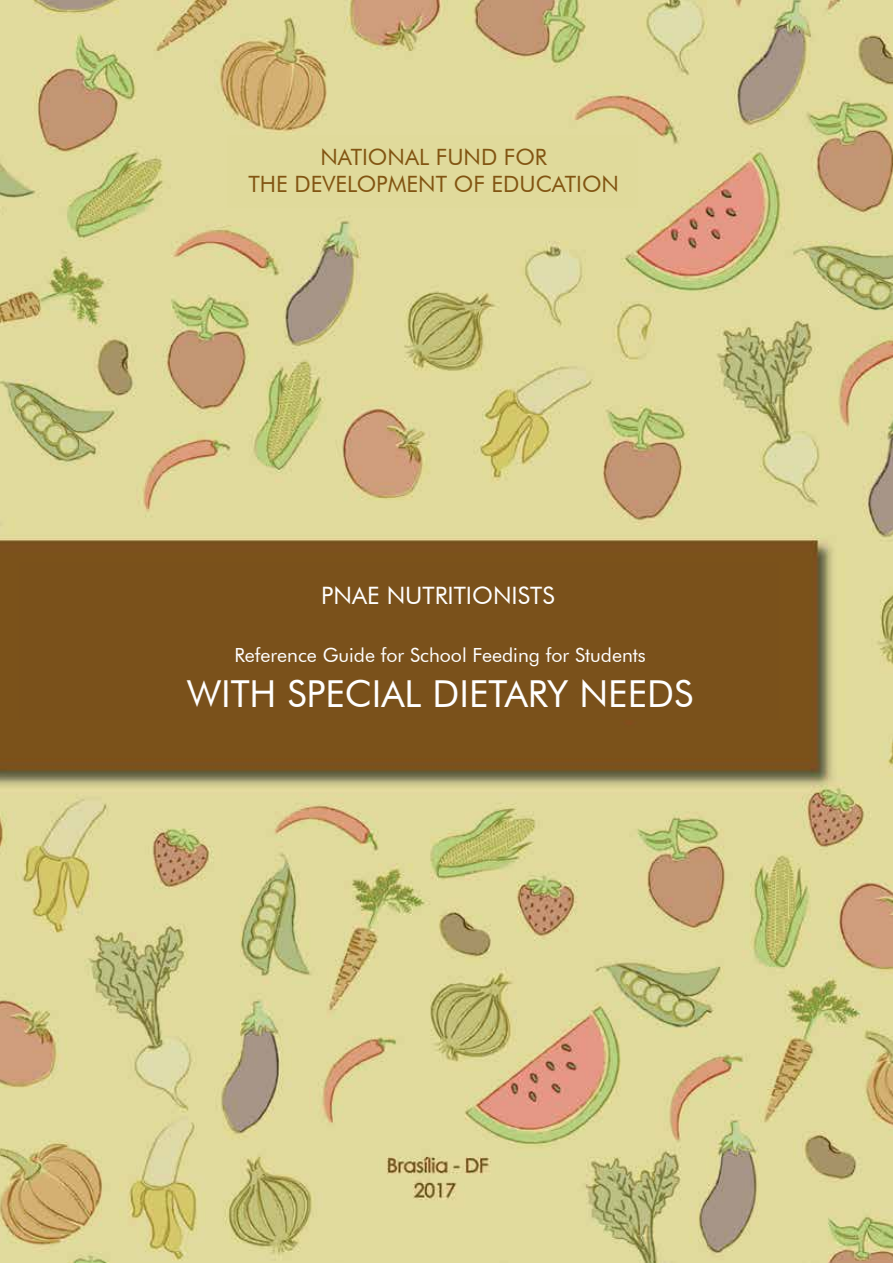
<style>
.page{position:relative;width:893px;height:1263px;background:#fff}
.page>*{position:absolute;margin:0;border:0;box-sizing:border-box;transform-origin:0 0}
.t1{font:37.2px "Futura BT";color:#fff}
.t2{font:24px "Futura BT";color:#fff}
.t3{font:22.5px/27px "Futura BT";color:#825512;text-align:center}
.t4{font:19.5px "Futura BT";color:#fff}
</style>
<div class="page">
<img style="left:1px;top:1px;width:892px;height:1262px">
<img style="left:0;top:1px;width:1px;height:1262px">
<div style="left:19px;top:562px;width:759px;height:158px;background:#7a511b"></div>
<div style="left:227px;top:135px;width:411px;height:73px;background:#e0da9b"></div>
<p class="t3" style="left:248px;top:143px;width:372px">NATIONAL FUND FOR<br>THE DEVELOPMENT OF EDUCATION</p>
<p class="t2" style="left:321px;top:581px;width:235px">PNAE NUTRITIONISTS</p>
<p class="t4" style="left:234px;top:643px;width:413px">Reference Guide for School Feeding for Students</p>
<h1 class="t1" style="left:187px;top:671px;width:508px">WITH SPECIAL DIETARY NEEDS</h1>
</div>
